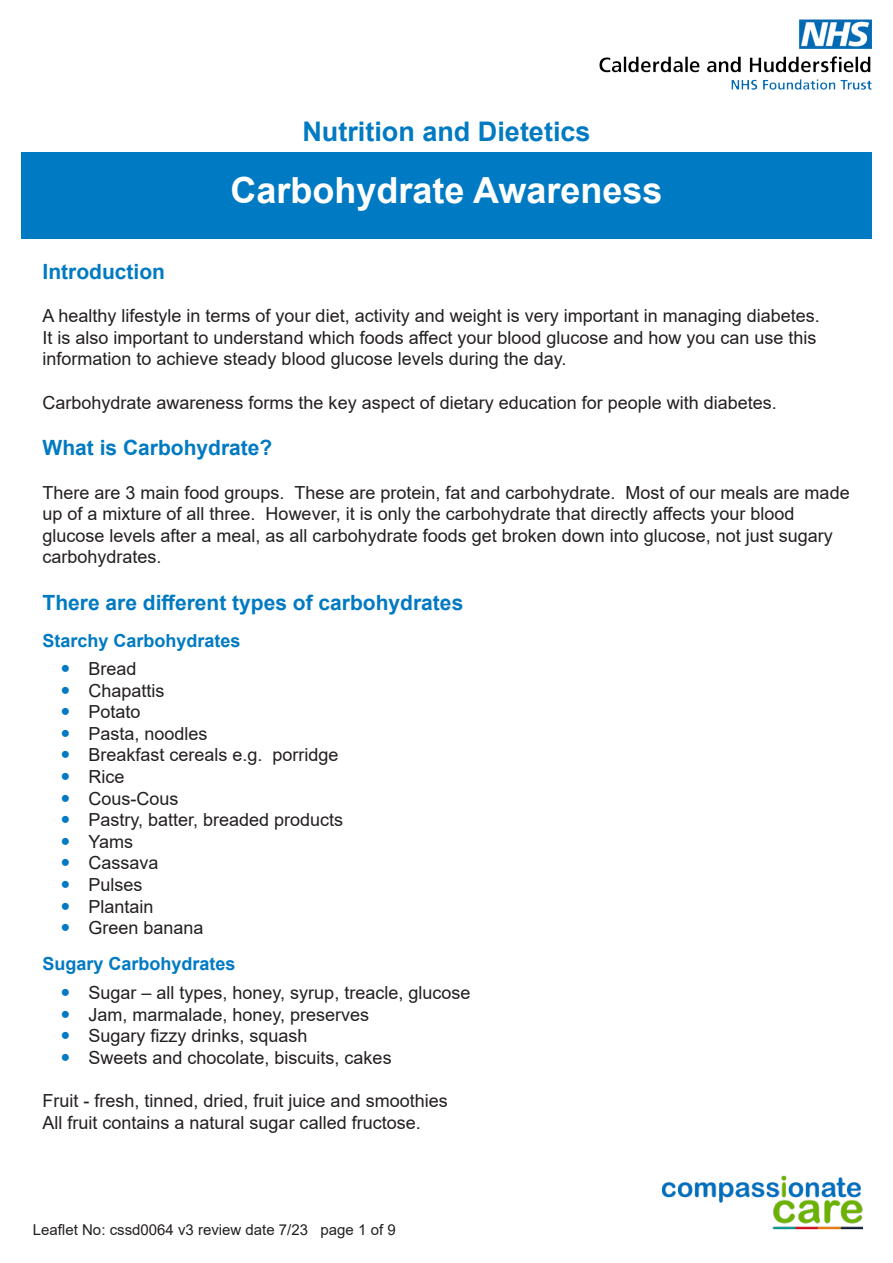
<style>
.page{position:relative;width:893px;height:1263px;background:#fff}
.page>*{position:absolute;margin:0;border:0;box-sizing:border-box;transform-origin:0 0}
.t1{font:700 36px "Arial";color:#fff}
.t2{font:700 27px "Arial";color:#007ac2}
.t3{font:700 21px "Arial";color:#007ac2}
.t4{font:18px/21.6px "Arial";color:#231f20}
.t5{font:700 18px "Arial";color:#007ac2}
.t6{font:15px "Arial";color:#231f20}
</style>
<div class="page">
<img style="left:662px;top:1175px;width:201px;height:55px">
<div style="left:21px;top:153px;width:851px;height:86px;background:#007ac2"></div>
<img style="left:599px;top:20px;width:273px;height:70px">
<p class="t2" style="left:302px;top:112px;width:290px">Nutrition and Dietetics</p>
<p class="t1" style="left:230px;top:165px;width:434px">Carbohydrate Awareness</p>
<p class="t3" style="left:43px;top:257px;width:124px">Introduction</p>
<p class="t4" style="left:43px;top:305px;width:779px">A healthy lifestyle in terms of your diet, activity and weight is very important in managing diabetes.</p>
<p class="t4" style="left:43px;top:326px;width:775px">It is also important to understand which foods affect your blood glucose and how you can use this information to achieve steady blood glucose levels during the day.</p>
<p class="t4" style="left:43px;top:391px;width:736px">Carbohydrate awareness forms the key aspect of dietary education for people with diabetes.</p>
<p class="t3" style="left:43px;top:433px;width:231px">What is Carbohydrate?</p>
<p class="t4" style="left:43px;top:481px;width:809px">There are 3 main food groups. These are protein, fat and carbohydrate. Most of our meals are made up of a mixture of all three. However, it is only the carbohydrate that directly affects your blood</p>
<p class="t4" style="left:43px;top:524px;width:792px">glucose levels after a meal, as all carbohydrate foods get broken down into glucose, not just sugary carbohydrates.</p>
<p class="t3" style="left:43px;top:588px;width:422px">There are different types of carbohydrates</p>
<p class="t5" style="left:43px;top:628px;width:200px">Starchy Carbohydrates</p>
<p class="t4" style="left:89px;top:658px;width:50px">Bread</p>
<p class="t4" style="left:89px;top:679px;width:78px">Chapattis</p>
<p class="t4" style="left:89px;top:701px;width:54px">Potato</p>
<p class="t4" style="left:89px;top:722px;width:121px">Pasta, noodles</p>
<p class="t4" style="left:89px;top:744px;width:252px">Breakfast cereals e.g. porridge</p>
<p class="t4" style="left:89px;top:766px;width:37px">Rice</p>
<p class="t4" style="left:89px;top:787px;width:92px">Cous-Cous</p>
<p class="t4" style="left:89px;top:809px;width:256px">Pastry, batter, breaded products</p>
<p class="t4" style="left:89px;top:830px;width:46px">Yams</p>
<p class="t4" style="left:89px;top:852px;width:72px">Cassava</p>
<p class="t4" style="left:89px;top:874px;width:56px">Pulses</p>
<p class="t4" style="left:89px;top:895px;width:67px">Plantain</p>
<p class="t4" style="left:89px;top:917px;width:117px">Green banana</p>
<p class="t5" style="left:43px;top:951px;width:195px">Sugary Carbohydrates</p>
<p class="t4" style="left:89px;top:982px;width:383px">Sugar – all types, honey, syrup, treacle, glucose</p>
<p class="t4" style="left:89px;top:1003px;width:282px">Jam, marmalade, honey, preserves</p>
<p class="t4" style="left:89px;top:1025px;width:221px">Sugary fizzy drinks, squash</p>
<p class="t4" style="left:89px;top:1046px;width:305px">Sweets and chocolate, biscuits, cakes</p>
<p class="t4" style="left:43px;top:1090px;width:407px">Fruit - fresh, tinned, dried, fruit juice and smoothies</p>
<p class="t4" style="left:43px;top:1111px;width:380px">All fruit contains a natural sugar called fructose.</p>
<p class="t6" style="left:33px;top:1219px;width:364px">Leaflet No: cssd0064 v3 review date 7/23 page 1 of 9</p>
</div>
